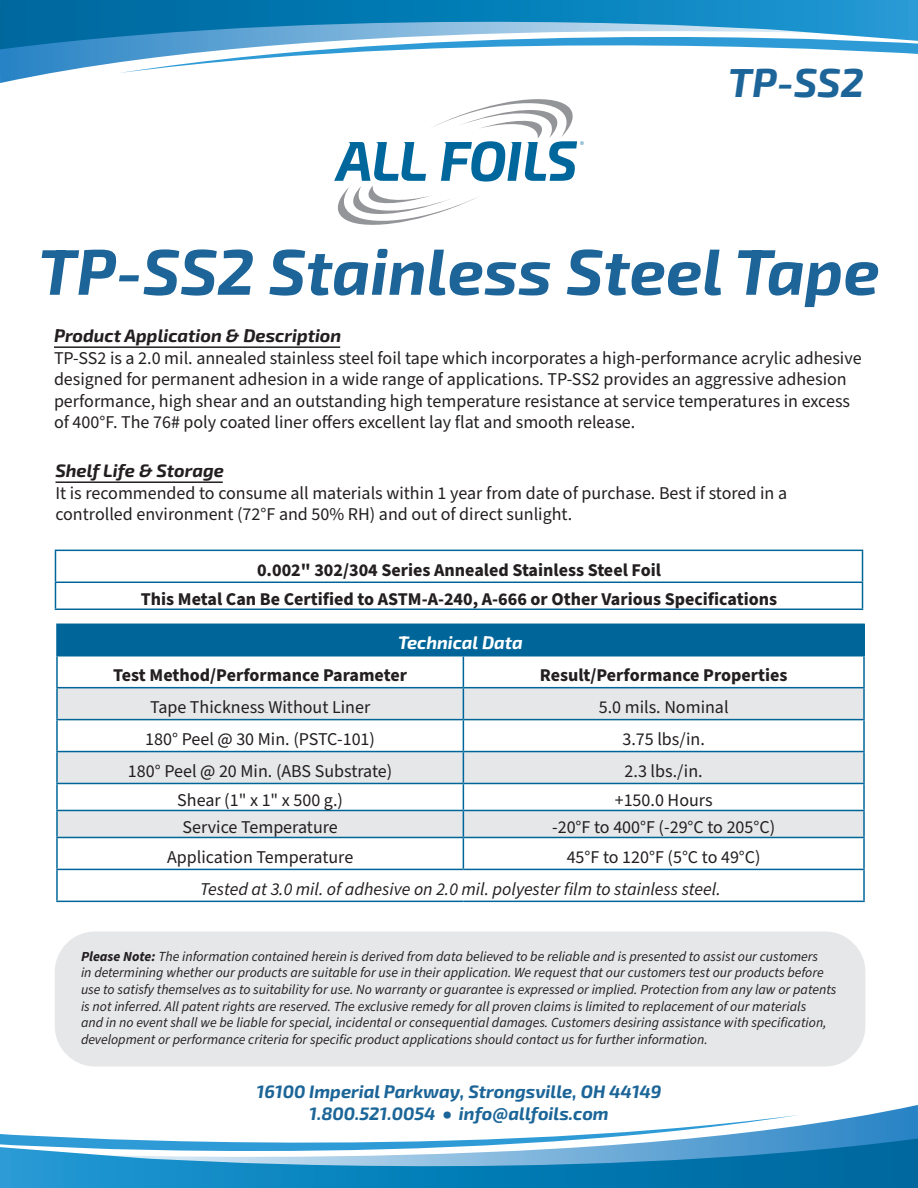
<style>
.page{position:relative;width:918px;height:1188px;background:#fff}
.page>*{position:absolute;margin:0;border:0;box-sizing:border-box;transform-origin:0 0}
.t1{font:italic 64.5px "Exo 2";color:#1d6599}
.t2{font:italic 40.5px "Exo 2";color:#1d6599}
.Body{font:18px/21.6px "Source Sans Pro";color:#231f20}
.Table_Center_Body{font:18px "Source Sans Pro";color:#231f20}
.Table_Subheads{font:700 18px "Source Sans Pro";color:#231f20}
.t3{font:italic 18px/21.6px "Exo 2";color:#1c6598;text-align:center}
.Table_Center_Body-2{font:700 18px "Source Sans Pro";color:#231f20}
.Table_Notes{font:italic 18px "Source Sans Pro";color:#231f20}
.Subheads{font:italic 18px "Exo 2";color:#231f20}
.Body-2{font:italic 18px "Exo 2";color:#231f20}
.Table_Center_Body-3{font:italic 18px "Exo 2";color:#fff}
.Disclaimer{font:italic 13.8px/16.6px "Source Sans Pro";color:#231f20}
.s1{font-weight:700}
.s2{font-family:"Source Sans Pro";font-weight:700;font-size:15px}
.s3{font-family:"Source Sans Pro";font-weight:700}
</style>
<div class="page">
<svg style="left:0;top:49px;width:918px;height:34px"></svg>
<svg style="left:0;top:0;width:918px;height:49px;background:#3d98c8"></svg>
<svg style="left:0;top:1105px;width:918px;height:34px"></svg>
<svg style="left:0;top:1139px;width:918px;height:49px;background:#3d98c8"></svg>
<svg style="left:334px;top:99px;width:250px;height:126px"></svg>
<div style="left:55px;top:932px;width:810px;height:134px;background:#e6e7e9;border-radius:40px"></div>
<div style="left:57px;top:624px;width:807px;height:32px;background:#069"></div>
<svg style="left:58px;top:688px;width:805px;height:149px;fill:#e6e7e9"></svg>
<hr style="left:863px;top:625px;width:2px;height:30px;background:#069">
<hr style="left:56px;top:655px;width:407px;height:2px;background:#069">
<hr style="left:56px;top:657px;width:2px;height:30px;background:#069">
<hr style="left:463px;top:655px;width:402px;height:2px;background:#069">
<hr style="left:463px;top:657px;width:1px;height:30px;background:#069">
<hr style="left:863px;top:657px;width:2px;height:30px;background:#069">
<hr style="left:56px;top:687px;width:407px;height:1px;background:#069">
<hr style="left:56px;top:688px;width:2px;height:31px;background:#069">
<hr style="left:463px;top:687px;width:402px;height:1px;background:#069">
<hr style="left:463px;top:688px;width:1px;height:31px;background:#069">
<hr style="left:863px;top:688px;width:2px;height:31px;background:#069">
<hr style="left:56px;top:719px;width:407px;height:1px;background:#069">
<hr style="left:56px;top:720px;width:2px;height:31px;background:#069">
<hr style="left:463px;top:719px;width:402px;height:1px;background:#069">
<hr style="left:463px;top:720px;width:1px;height:31px;background:#069">
<hr style="left:863px;top:720px;width:2px;height:31px;background:#069">
<hr style="left:56px;top:751px;width:407px;height:1px;background:#069">
<hr style="left:56px;top:752px;width:2px;height:31px;background:#069">
<hr style="left:463px;top:751px;width:402px;height:1px;background:#069">
<hr style="left:463px;top:752px;width:1px;height:31px;background:#069">
<hr style="left:863px;top:752px;width:2px;height:31px;background:#069">
<hr style="left:56px;top:783px;width:407px;height:1px;background:#069">
<hr style="left:463px;top:783px;width:402px;height:1px;background:#069">
<hr style="left:863px;top:784px;width:2px;height:26px;background:#069">
<hr style="left:56px;top:810px;width:407px;height:1px;background:#069">
<hr style="left:56px;top:811px;width:2px;height:26px;background:#069">
<hr style="left:463px;top:810px;width:402px;height:1px;background:#069">
<svg style="left:463px;top:784px;width:1px;height:53px"></svg>
<hr style="left:863px;top:811px;width:2px;height:26px;background:#069">
<hr style="left:56px;top:837px;width:407px;height:1px;background:#069">
<hr style="left:56px;top:838px;width:2px;height:31px;background:#069">
<hr style="left:463px;top:837px;width:402px;height:1px;background:#069">
<hr style="left:463px;top:838px;width:1px;height:31px;background:#069">
<hr style="left:863px;top:838px;width:2px;height:31px;background:#069">
<hr style="left:56px;top:869px;width:407px;height:1px;background:#069">
<hr style="left:56px;top:870px;width:2px;height:31px;background:#069">
<hr style="left:463px;top:869px;width:402px;height:1px;background:#069">
<hr style="left:863px;top:870px;width:2px;height:31px;background:#069">
<hr style="left:56px;top:901px;width:407px;height:1px;background:#069">
<hr style="left:463px;top:901px;width:402px;height:1px;background:#069">
<hr style="left:56px;top:624px;width:407px;height:1px;background:#069">
<hr style="left:56px;top:625px;width:2px;height:30px;background:#069">
<hr style="left:463px;top:624px;width:402px;height:1px;background:#069">
<hr style="left:56px;top:784px;width:2px;height:26px;background:#069">
<hr style="left:54px;top:346px;width:286px;height:2px;background:#231f20">
<hr style="left:56px;top:481px;width:167px;height:2px;background:#231f20">
<hr style="left:55px;top:550px;width:808px;height:1px;background:#069">
<hr style="left:55px;top:551px;width:1px;height:31px;background:#069">
<hr style="left:862px;top:551px;width:1px;height:31px;background:#069">
<hr style="left:55px;top:582px;width:808px;height:1px;background:#069">
<svg style="left:862px;top:583px;width:1px;height:26px"></svg>
<hr style="left:55px;top:609px;width:808px;height:1px;background:#069">
<svg style="left:55px;top:583px;width:1px;height:26px"></svg>
<p class="t2" style="left:728px;top:54px;width:137px">TP-SS2</p>
<p class="t1" style="left:38px;top:227px;width:843px">TP-SS2 Stainless Steel Tape</p>
<p class="Subheads" style="left:54px;top:323px;width:289px">Product Application &amp; Description</p>
<p class="Body" style="left:54px;top:347px;width:809px">TP-SS2 is a 2.0 mil. annealed stainless steel foil tape which incorporates a high-performance acrylic adhesive designed for permanent adhesion in a wide range of applications. TP-SS2 provides an aggressive adhesion performance, high shear and an outstanding high temperature resistance at service temperatures in excess of 400°F. The 76# poly coated liner offers excellent lay flat and smooth release.</p>
<p class="Body-2" style="left:55px;top:458px;width:170px">Shelf Life &amp; Storage</p>
<p class="Body" style="left:55px;top:482px;width:733px">It is recommended to consume all materials within 1 year from date of purchase. Best if stored in a controlled environment (72°F and 50% RH) and out of direct sunlight.</p>
<p class="Table_Subheads" style="left:257px;top:557px;width:405px">0.002" 302/304 Series Annealed Stainless Steel Foil</p>
<p class="Table_Center_Body-2" style="left:141px;top:587px;width:638px">This Metal Can Be Certified to ASTM-A-240, A-666 or Other Various Specifications</p>
<p class="Table_Center_Body-3" style="left:398px;top:630px;width:126px">Technical Data</p>
<p class="Table_Subheads" style="left:113px;top:663px;width:295px">Test Method/Performance Parameter</p>
<p class="Table_Subheads" style="left:540px;top:663px;width:249px">Result/Performance Properties</p>
<p class="Table_Center_Body" style="left:150px;top:695px;width:222px">Tape Thickness Without Liner</p>
<p class="Table_Center_Body" style="left:599px;top:695px;width:131px">5.0 mils. Nominal</p>
<p class="Table_Center_Body" style="left:145px;top:727px;width:231px">180° Peel @ 30 Min. (PSTC-101)</p>
<p class="Table_Center_Body" style="left:622px;top:727px;width:84px">3.75 lbs/in.</p>
<p class="Table_Center_Body" style="left:128px;top:759px;width:266px">180° Peel @ 20 Min. (ABS Substrate)</p>
<p class="Table_Center_Body" style="left:625px;top:759px;width:80px">2.3 lbs./in.</p>
<p class="Table_Center_Body" style="left:177px;top:788px;width:167px">Shear (1" x 1" x 500 g.)</p>
<p class="Table_Center_Body" style="left:615px;top:788px;width:99px">+150.0 Hours</p>
<p class="Table_Center_Body" style="left:183px;top:815px;width:157px">Service Temperature</p>
<p class="Table_Center_Body" style="left:552px;top:815px;width:225px">-20°F to 400°F (-29°C to 205°C)</p>
<p class="Table_Center_Body" style="left:167px;top:845px;width:188px">Application Temperature</p>
<p class="Table_Center_Body" style="left:567px;top:845px;width:196px">45°F to 120°F (5°C to 49°C)</p>
<p class="Table_Notes" style="left:200px;top:877px;width:522px">Tested at 3.0 mil. of adhesive on 2.0 mil. polyester film to stainless steel.</p>
<p class="Disclaimer" style="left:81px;top:948px;width:757px"><span class="s1">Please Note:</span> The information contained herein is derived from data believed to be reliable and is presented to assist our customers<br>in determining whether our products are suitable for use in their application. We request that our customers test our products before use to satisfy themselves as to suitability for use. No warranty or guarantee is expressed or implied. Protection from any law or patents is not inferred. All patent rights are reserved. The exclusive remedy for all proven claims is limited to replacement of our materials<br>and in no event shall we be liable for special, incidental or consequential damages. Customers desiring assistance with specification, development or performance criteria for specific product applications should contact us for further information.</p>
<h3 class="t3" style="left:257px;top:1080px;width:406px">16100 Imperial Parkway, Strongsville, OH 44149<br>1.800.521.0054 <span class="s2">●</span> info<span class="s3">@</span>allfoils.com</h3>
</div>
